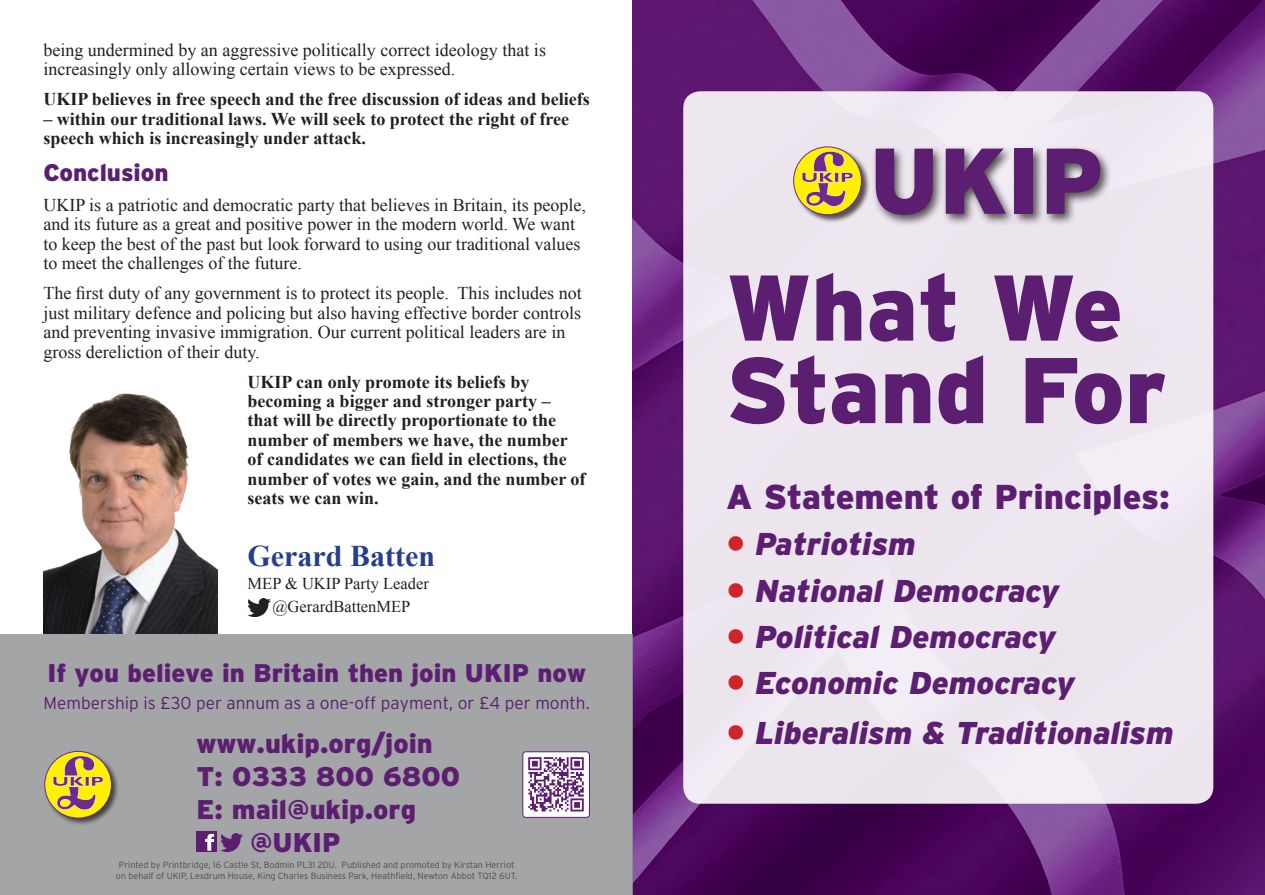
<style>
.page{position:relative;width:1265px;height:895px;background:#fff}
.page>*{position:absolute;margin:0;border:0;box-sizing:border-box;transform-origin:0 0}
.t1{font:900 93.15px "Interstate";color:#5c1e70}
.t2{font:900 93px/82.5px "Interstate";letter-spacing:-.005em;color:#5c1e70}
.t3{font:900 34.5px "Interstate";color:#5c1e70}
.t4{font:italic 900 31.5px "Interstate";color:#5c1e70}
.t5{font:700 30px "Times New Roman";color:#253f8e}
.t6{font:900 27px "Interstate";color:#5c1e70}
.t7{font:900 25.5px "Interstate";color:#5c1e70}
.t8{font:900 24px "Interstate";color:#5c1e70}
.t9{font:18px/19.4px "Times New Roman";color:#231f20}
.t10{font:700 18px/19.4px "Times New Roman";color:#231f20}
.t11{font:300 17.25px "Interstate";color:#5c1e70}
.t12{font:16.5px/22.6px "Times New Roman";color:#231f20;text-align:center}
.t13{font:300 9px/10.8px "Interstate";color:#4b4c4d;text-align:center}
.s1{color:#d1232a}
</style>
<div class="page">
<img style="left:43px;top:393px;width:175px;height:241px">
<img style="left:632px;top:0;width:633px;height:895px">
<div style="left:0;top:634px;width:632px;height:261px;background:#a3a5a7"></div>
<div style="left:44px;top:750px;width:76px;height:76px;background:#231f20;opacity:.75"></div>
<div style="left:45px;top:751px;width:66px;height:67px;background:#fff101;border-radius:50%"></div>
<div style="left:44px;top:751px;width:68px;height:67px;border:1px solid #6e2a8e;border-radius:50%"></div>
<svg style="left:53px;top:755px;width:50px;height:55px"></svg>
<div style="left:683px;top:91px;width:530px;height:712px;background:#ede6ef;border-radius:17px"></div>
<div style="left:523px;top:752px;width:66px;height:65px;background:#fff;border-radius:3px"></div>
<img style="left:528px;top:757px;width:56px;height:55px">
<div style="left:522px;top:751px;width:68px;height:66px;border:1px solid #5c1e70;border-radius:3px"></div>
<div style="left:793px;top:146px;width:78px;height:78px;background:#231f20;opacity:.75"></div>
<svg style="left:793px;top:147px;width:68px;height:68px"></svg>
<div style="left:793px;top:147px;width:68px;height:68px;border:1px solid #6e2a8e;border-radius:50%"></div>
<svg style="left:802px;top:151px;width:51px;height:55px;background:#caaa4b"></svg>
<div style="left:871px;top:145px;width:241px;height:83px;background:#231f20;opacity:.75"></div>
<img style="left:248px;top:598px;width:22px;height:18px">
<img style="left:220px;top:833px;width:23px;height:18px">
<img style="left:197px;top:831px;width:20px;height:20px">
<p class="t9" style="left:43px;top:40px;width:504px">being undermined by an aggressive politically correct ideology that is increasingly only allowing certain views to be expressed.</p>
<p class="t10" style="left:43px;top:89px;width:548px">UKIP believes in free speech and the free discussion of ideas and beliefs</p>
<p class="t10" style="left:43px;top:109px;width:527px">– within our traditional laws. We will seek to protect the right of free speech which is increasingly under attack.</p>
<h3 class="t8" style="left:43px;top:159px;width:127px">Conclusion</h3>
<p class="t9" style="left:43px;top:195px;width:544px">UKIP is a patriotic and democratic party that believes in Britain, its people, and its future as a great and positive power in the modern world. We want to keep the best of the past but look forward to using our traditional values to meet the challenges of the future.</p>
<p class="t9" style="left:43px;top:283px;width:540px">The first duty of any government is to protect its people. This includes not just military defence and policing but also having effective border controls and preventing invasive immigration. Our current political leaders are in gross dereliction of their duty.</p>
<p class="t10" style="left:248px;top:371px;width:339px">UKIP can only promote its beliefs by becoming a bigger and stronger party – that will be directly proportionate to the number of members we have, the number of candidates we can field in elections, the number of votes we gain, and the number of seats we can win.</p>
<h3 class="t5" style="left:248px;top:535px;width:189px">Gerard Batten</h3>
<p class="t12" style="left:248px;top:572px;width:183px">MEP &amp; UKIP Party Leader @GerardBattenMEP</p>
<h3 class="t7" style="left:47px;top:658px;width:540px">If you believe in Britain then join UKIP now</h3>
<p class="t11" style="left:44px;top:693px;width:548px">Membership is £30 per annum as a one-off payment, or £4 per month.</p>
<h3 class="t6" style="left:196px;top:727px;width:238px">www.ukip.org/join</h3>
<h3 class="t6" style="left:196px;top:760px;width:265px">T: 0333 800 6800</h3>
<h3 class="t6" style="left:196px;top:793px;width:221px">E: mail@ukip.org</h3>
<h3 class="t6" style="left:250px;top:826px;width:92px">@UKIP</h3>
<p class="t13" style="left:116px;top:859px;width:403px">Printed by Printbridge, 16 Castle St, Bodmin PL31 2DU. Published and promoted by Kirstan Herriot on behalf of UKIP, Lexdrum House, King Charles Business Park, Heathfield, Newton Abbot TQ12 6UT.</p>
<h1 class="t1" style="left:869px;top:128px;width:235px">UKIP</h1>
<h2 class="t2" style="left:726px;top:265px;width:442px">What We<br>Stand For</h2>
<h3 class="t3" style="left:726px;top:477px;width:445px">A Statement of Principles:</h3>
<h3 class="t4" style="left:726px;top:526px;width:191px"><span class="s1">•</span> Patriotism</h3>
<h3 class="t4" style="left:726px;top:572px;width:335px"><span class="s1">•</span> National Democracy</h3>
<h3 class="t4" style="left:726px;top:619px;width:331px"><span class="s1">•</span> Political Democracy</h3>
<h3 class="t4" style="left:726px;top:665px;width:350px"><span class="s1">•</span> Economic Democracy</h3>
<h3 class="t4" style="left:726px;top:715px;width:449px"><span class="s1">•</span> Liberalism &amp; Traditionalism</h3>
</div>
